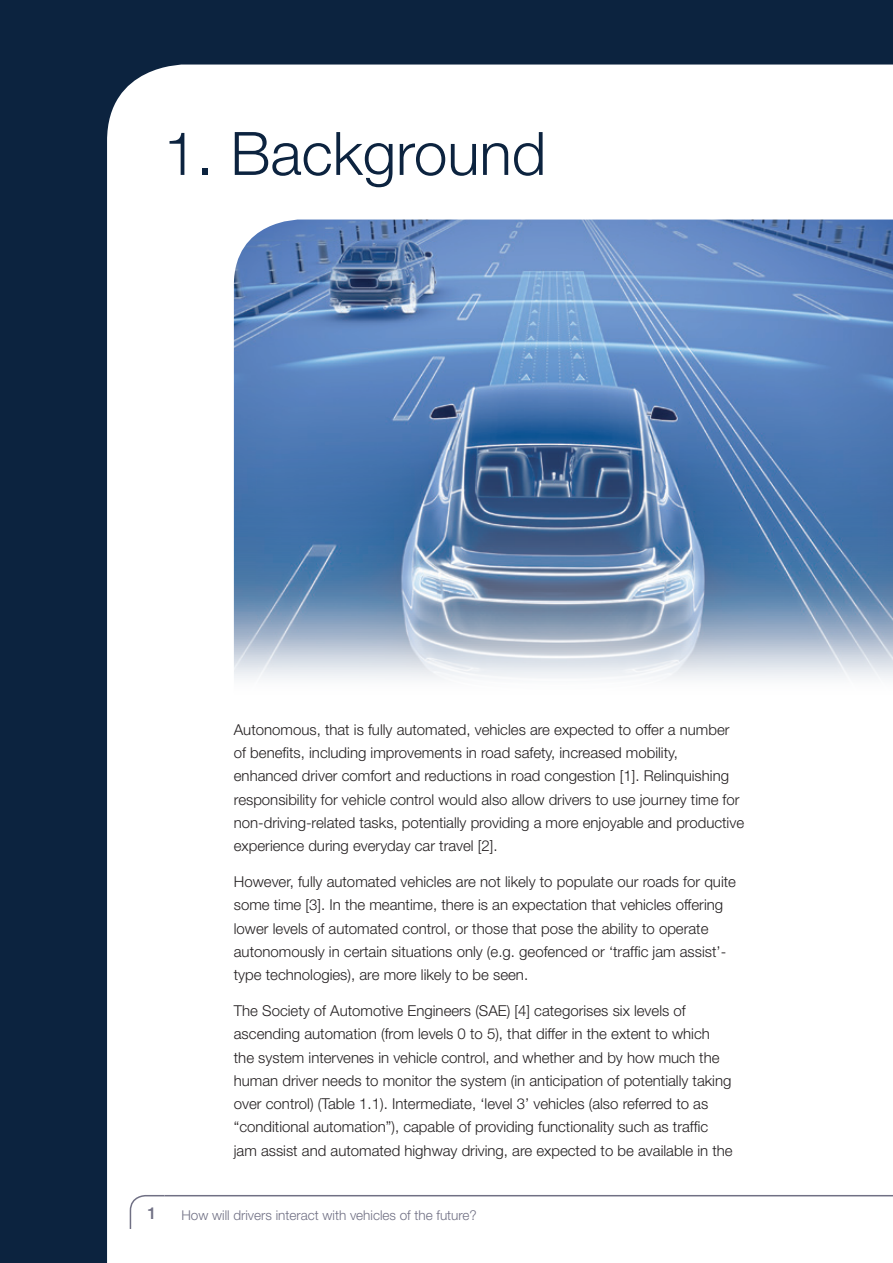
<style>
.page{position:relative;width:893px;height:1263px;background:#0c233f}
.page>*{position:absolute;margin:0;border:0;box-sizing:border-box;transform-origin:0 0}
.t1{font:300 60px "Helvetica Neue";color:#0c233f}
.t2{font:500 16.5px "Helvetica Neue";color:#707084}
.t3{font:300 15px/23.2px "Helvetica Neue";color:#231f20}
.t4{font:300 13.5px "Helvetica Neue";color:#707084}
</style>
<div class="page">
<div style="left:107px;top:65px;width:786px;height:1198px;background:#fff"></div>
<hr style="left:164px;top:1195px;width:729px;height:1px;background:#707084">
<svg style="left:129px;top:1194px;width:37px;height:36px"></svg>
<img style="left:234px;top:220px;width:659px;height:476px">
<h1 class="t1" style="left:164px;top:117px;width:384px">1. Background</h1>
<p class="t3" style="left:234px;top:717px;width:512px">Autonomous, that is fully automated, vehicles are expected to offer a number of benefits, including improvements in road safety, increased mobility, enhanced driver comfort and reductions in road congestion [1]. Relinquishing responsibility for vehicle control would also allow drivers to use journey time for non-driving-related tasks, potentially providing a more enjoyable and productive experience during everyday car travel [2].</p>
<p class="t3" style="left:234px;top:870px;width:504px">However, fully automated vehicles are not likely to populate our roads for quite some time [3]. In the meantime, there is an expectation that vehicles offering lower levels of automated control, or those that pose the ability to operate autonomously in certain situations only (e.g. geofenced or ‘traffic jam assist’- type technologies), are more likely to be seen.</p>
<p class="t3" style="left:234px;top:999px;width:500px">The Society of Automotive Engineers (SAE) [4] categorises six levels of ascending automation (from levels 0 to 5), that differ in the extent to which the system intervenes in vehicle control, and whether and by how much the human driver needs to monitor the system (in anticipation of potentially taking over control) (Table 1.1). Intermediate, ‘level 3’ vehicles (also referred to as “conditional automation”), capable of providing functionality such as traffic jam assist and automated highway driving, are expected to be available in the</p>
<p class="t2" style="left:147px;top:1203px;width:11px">1</p>
<p class="t4" style="left:181px;top:1206px;width:297px">How will drivers interact with vehicles of the future?</p>
</div>
